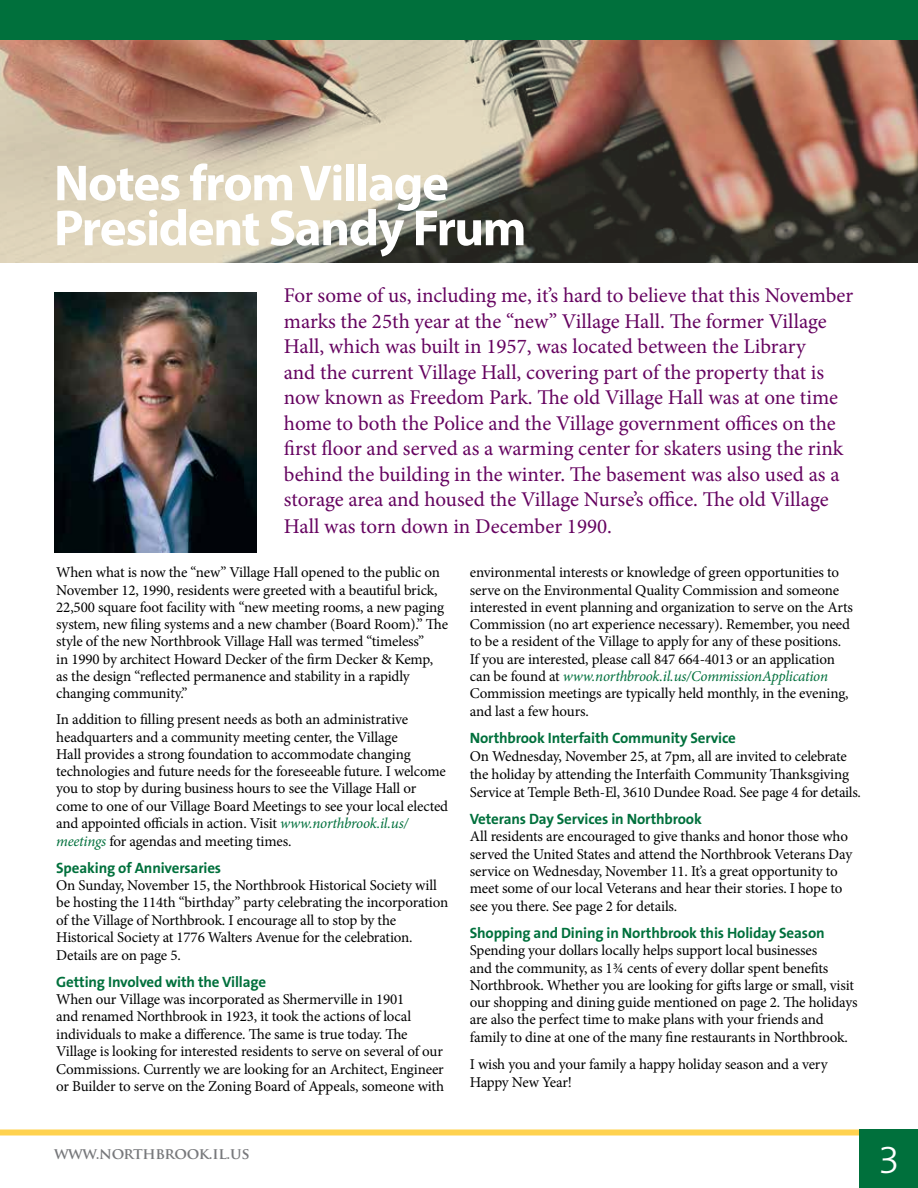
<style>
.page{position:relative;width:918px;height:1188px;background:#fff}
.page>*{position:absolute;margin:0;border:0;box-sizing:border-box;transform-origin:0 0}
.t1{font:700 51px/45px "Myriad Pro";letter-spacing:-.03em;color:#fff}
.t2{font:300 39.9px "The Sans B3";color:#fff}
.t3{font:21px/25.7px "Minion Pro";color:#650360}
.t4{font:700 15.3px "Trajan Pro";letter-spacing:-.02em;color:#77787b}
.t5{font:15px/17.4px "Minion Pro";letter-spacing:-.01em;color:#000}
.t6{font:700 15px "The Sans B7";letter-spacing:-.01em;color:#00703c}
.s1{font-style:italic;color:#00703c}
</style>
<div class="page">
<div style="left:0;top:1130px;width:918px;height:6px;background:#ffd24f"></div>
<div style="left:860px;top:1130px;width:58px;height:58px;background:#00703c"></div>
<div style="left:0;top:0;width:918px;height:40px;background:#00703c"></div>
<img style="left:0;top:40px;width:918px;height:223px">
<img style="left:54px;top:293px;width:203px;height:259px">
<h1 class="t1" style="left:54px;top:159px;width:474px">Notes from Village<br>President Sandy Frum</h1>
<p class="t3" style="left:284px;top:283px;width:571px">For some of us, including me, it’s hard to believe that this November marks the 25th year at the “new” Village Hall. The former Village Hall, which was built in 1957, was located between the Library<br>and the current Village Hall, covering part of the property that is now known as Freedom Park. The old Village Hall was at one time home to both the Police and the Village government offices on the first floor and served as a warming center for skaters using the rink behind the building in the winter. The basement was also used as a storage area and housed the Village Nurse’s office. The old Village Hall was torn down in December 1990.</p>
<p class="t5" style="left:56px;top:564px;width:393px">When what is now the “new” Village Hall opened to the public on November 12, 1990, residents were greeted with a beautiful brick, 22,500 square foot facility with “new meeting rooms, a new paging system, new filing systems and a new chamber (Board Room).” The style of the new Northbrook Village Hall was termed “timeless”<br>in 1990 by architect Howard Decker of the firm Decker &amp; Kemp, as the design “reflected permanence and stability in a rapidly changing community.”</p>
<p class="t5" style="left:56px;top:711px;width:393px">In addition to filling present needs as both an administrative headquarters and a community meeting center, the Village<br>Hall provides a strong foundation to accommodate changing technologies and future needs for the foreseeable future. I welcome you to stop by during business hours to see the Village Hall or come to one of our Village Board Meetings to see your local elected and appointed officials in action. Visit <span class="s1">www.northbrook.il.us/ meetings</span> for agendas and meeting times.</p>
<p class="t6" style="left:56px;top:860px;width:166px">Speaking of Anniversaries</p>
<p class="t5" style="left:56px;top:877px;width:393px">On Sunday, November 15, the Northbrook Historical Society will be hosting the 114th “birthday” party celebrating the incorporation of the Village of Northbrook. I encourage all to stop by the Historical Society at 1776 Walters Avenue for the celebration.<br>Details are on page 5.</p>
<p class="t6" style="left:56px;top:974px;width:211px">Getting Involved with the Village</p>
<p class="t5" style="left:56px;top:991px;width:389px">When our Village was incorporated as Shermerville in 1901<br>and renamed Northbrook in 1923, it took the actions of local individuals to make a difference. The same is true today. The Village is looking for interested residents to serve on several of our Commissions. Currently we are looking for an Architect, Engineer or Builder to serve on the Zoning Board of Appeals, someone with</p>
<p class="t5" style="left:470px;top:564px;width:385px">environmental interests or knowledge of green opportunities to serve on the Environmental Quality Commission and someone interested in event planning and organization to serve on the Arts Commission (no art experience necessary). Remember, you need to be a resident of the Village to apply for any of these positions.<br>If you are interested, please call 847 664-4013 or an application can be found at <span class="s1">www.northbrook.il.us/CommissionApplication </span>Commission meetings are typically held monthly, in the evening, and last a few hours.</p>
<p class="t6" style="left:470px;top:730px;width:268px">Northbrook Interfaith Community Service</p>
<p class="t5" style="left:470px;top:747px;width:393px;line-height:18px">On Wednesday, November 25, at 7pm, all are invited to celebrate the holiday by attending the Interfaith Community Thanksgiving<br>Service at Temple Beth-El, 3610 Dundee Road. See page 4 for details.</p>
<p class="t6" style="left:470px;top:811px;width:234px">Veterans Day Services in Northbrook</p>
<p class="t5" style="left:470px;top:828px;width:384px">All residents are encouraged to give thanks and honor those who served the United States and attend the Northbrook Veterans Day service on Wednesday, November 11. It’s a great opportunity to meet some of our local Veterans and hear their stories. I hope to see you there. See page 2 for details.</p>
<p class="t6" style="left:470px;top:925px;width:356px">Shopping and Dining in Northbrook this Holiday Season</p>
<p class="t5" style="left:470px;top:942px;width:389px">Spending your dollars locally helps support local businesses<br>and the community, as 1¾ cents of every dollar spent benefits Northbrook. Whether you are looking for gifts large or small, visit our shopping and dining guide mentioned on page 2. The holidays are also the perfect time to make plans with your friends and family to dine at one of the many fine restaurants in Northbrook.</p>
<p class="t5" style="left:470px;top:1055px;width:359px;line-height:18px">I wish you and your family a happy holiday season and a very<br>Happy New Year!</p>
<p class="t4" style="left:54px;top:1144px;width:197px">WWW.NORTHBROOK.IL.US</p>
<h2 class="t2" style="left:878px;top:1138px;width:23px">3</h2>
</div>
